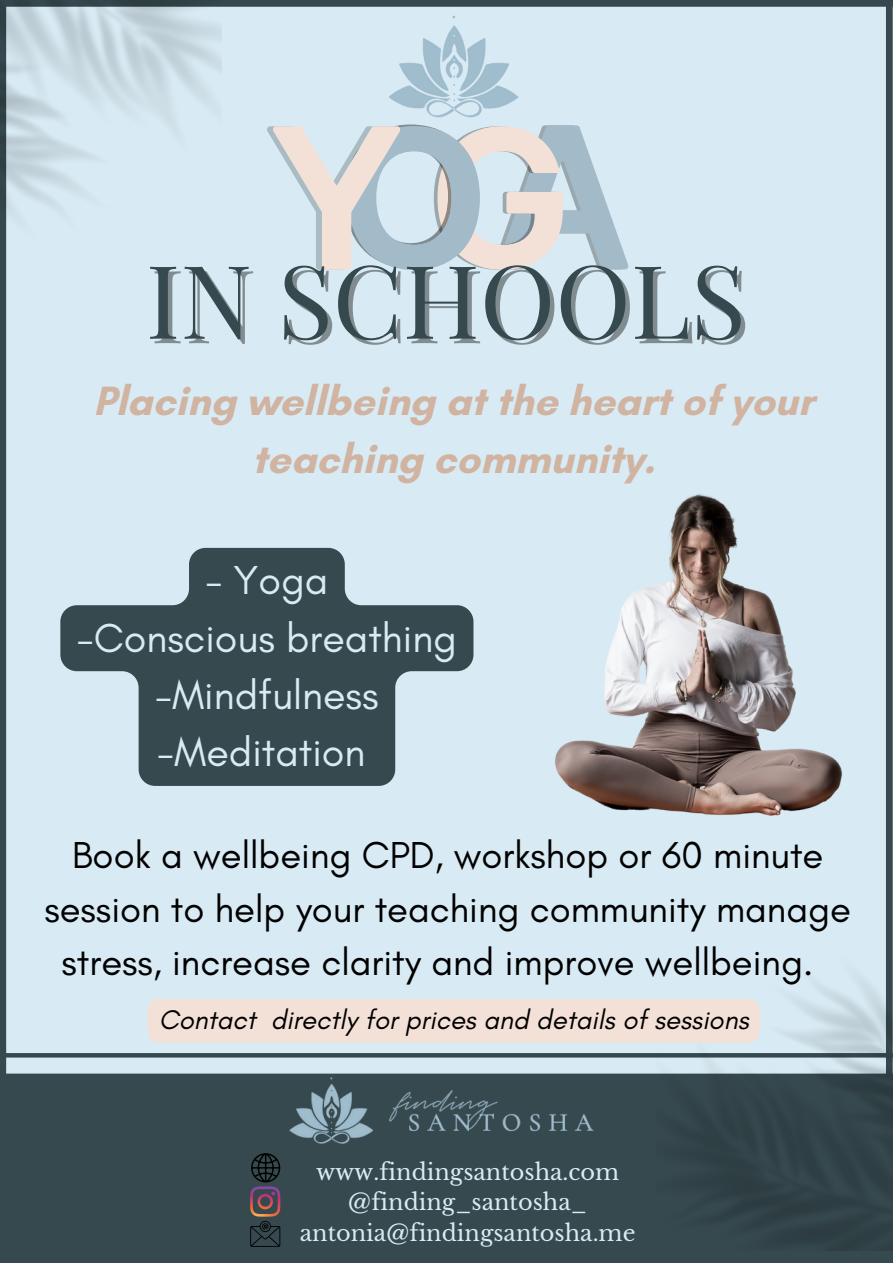
<style>
.page{position:relative;width:893px;height:1264px;background:#fff}
.page>*{position:absolute;margin:0;border:0;box-sizing:border-box;transform-origin:0 0}
.t1{font:101.85px "Playfair Display";color:#36494e}
.t2{font:700 41.55px/57.8px "Glacial Indifference";color:#d0b3a1;text-align:center}
.t3{font:41.25px/57.3px "Glacial Indifference";color:#d8eaf3;text-align:center}
.t4{font:38.25px/53.2px "Glacial Indifference";color:#000;text-align:center}
.t5{font:italic 27.45px "Glacial Indifference";color:#000}
.t6{font:22.35px/30.6px "Libre Baskerville";color:#d8eaf3;text-align:center}
</style>
<div class="page">
<div style="left:0;top:0;width:892px;height:1262px;background:#d8eaf3"></div>
<div style="left:0;top:1073px;width:892px;height:189px;background:#36494e"></div>
<div style="left:0;top:0;width:892px;height:7px;background:#36494e"></div>
<div style="left:885px;top:0;width:7px;height:1262px;background:#36494e"></div>
<div style="left:0;top:0;width:6px;height:1262px;background:#36494e"></div>
<svg style="left:267px;top:124px;width:361px;height:146px"></svg>
<img style="left:389px;top:15px;width:130px;height:103px">
<svg style="left:60px;top:548px;width:359px;height:238px;fill:#36494e"></svg>
<svg style="left:250px;top:1153px;width:30px;height:93px"></svg>
<img style="left:283px;top:1073px;width:323px;height:71px">
<hr style="left:0;top:1053px;width:892px;height:4px;background:#36494e">
<img style="left:0;top:0;width:222px;height:250px">
<img style="left:656px;top:945px;width:236px;height:305px">
<img style="left:419px;top:298px;width:467px;height:535px">
<div style="left:148px;top:998px;width:611px;height:44px;background:#f3e1d8"></div>
<h1 class="t1" style="left:146px;top:229px;width:601px">IN SCHOOLS</h1>
<p class="t2" style="left:93px;top:371px;width:722px">Placing wellbeing at the heart of your teaching community.</p>
<p class="t3" style="left:77px;top:551px;width:381px">- Yoga<br>-Conscious breathing -Mindfulness -Meditation</p>
<p class="t4" style="left:44px;top:828px;width:808px">Book a wellbeing CPD, workshop or 60 minute session to help your teaching community manage stress, increase clarity and improve wellbeing.</p>
<p class="t5" style="left:159px;top:1003px;width:591px">Contact directly for prices and details of sessions</p>
<p class="t6" style="left:300px;top:1156px;width:337px">www.findingsantosha.com @finding_santosha_ antonia@findingsantosha.me</p>
</div>
